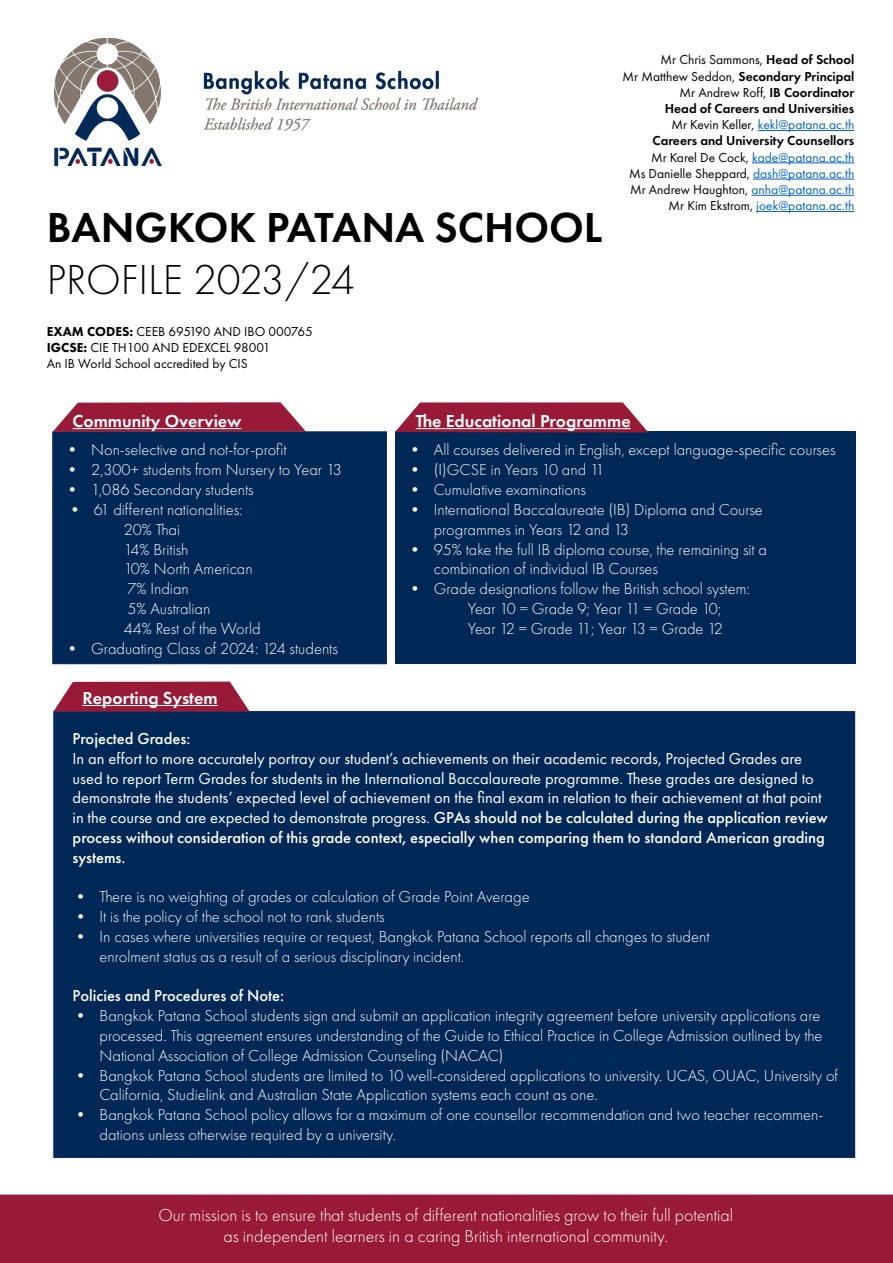
<style>
.page{position:relative;width:893px;height:1263px;background:#fff}
.page>*{position:absolute;margin:0;border:0;box-sizing:border-box;transform-origin:0 0}
.t1{font:600 43.5px "Futura PT";color:#000}
.t2{font:300 43.5px "Futura PT";color:#000}
.t3{font:300 18px/21.6px "Futura PT";color:#fff;text-align:center}
.t4{font:600 18px "Futura PT";color:#fff}
.t5{font:300 16.5px/19.8px "Futura PT";color:#fff}
.t6{font:16.5px/19.8px "Futura PT";color:#fff}
.t7{font:500 16.5px "Futura PT";color:#fff}
.t8{font:13.5px/16.2px "Futura PT";color:#000;text-align:right}
.s1{font-weight:800}
.s2{font-weight:600}
.s3{color:#0563c1}
.s4{font-weight:500}
</style>
<div class="page">
<img style="left:54px;top:38px;width:423px;height:128px">
<hr style="left:758px;top:130px;width:96px;height:1px;background:#0563c1">
<hr style="left:752px;top:163px;width:102px;height:1px;background:#0563c1">
<hr style="left:753px;top:179px;width:101px;height:1px;background:#0563c1">
<hr style="left:751px;top:195px;width:103px;height:1px;background:#0563c1">
<hr style="left:756px;top:211px;width:98px;height:1px;background:#0563c1">
<div style="left:0;top:1194px;width:893px;height:69px;background:#991a36"></div>
<div style="left:395px;top:432px;width:461px;height:232px;background:#002856"></div>
<div style="left:52px;top:431px;width:335px;height:233px;background:#002856;border:1px solid #002856"></div>
<div style="left:52px;top:710px;width:804px;height:449px;background:#002856;border:1px solid #fff"></div>
<svg style="left:395px;top:402px;width:253px;height:30px;background:#a5354f"></svg>
<svg style="left:53px;top:402px;width:253px;height:30px;background:#a4354f"></svg>
<svg style="left:53px;top:682px;width:197px;height:29px;background:#a3324c"></svg>
<hr style="left:416px;top:428px;width:215px;height:1px;background:#fff">
<hr style="left:73px;top:428px;width:168px;height:1px;background:#fff">
<hr style="left:82px;top:705px;width:136px;height:1px;background:#fff">
<h1 class="t1" style="left:47px;top:200px;width:557px">BANGKOK PATANA SCHOOL</h1>
<h1 class="t2" style="left:47px;top:255px;width:310px">PROFILE 2023/24</h1>
<p class="t8" style="left:47px;top:323px;width:268px;text-align:left"><span class="s1">EXAM CODES:</span> CEEB 695190 AND IBO 000765<br><span class="s1">IGCSE:</span> CIE TH100 AND EDEXCEL 98001<br>An IB World School accredited by CIS</p>
<p class="t8" style="left:623px;top:52px;width:233px">Mr Chris Sammons, <span class="s2">Head of School<br></span>Mr Matthew Seddon, <span class="s2">Secondary Principal </span>Mr Andrew Roff, <span class="s2">IB Coordinator<br>Head of Careers and Universities<br></span>Mr Kevin Keller, <span class="s3">kekl@patana.ac.th<br></span><span class="s2">Careers and University Counsellors<br></span>Mr Karel De Cock, <span class="s3">kade@patana.ac.th<br></span>Ms Danielle Sheppard, <span class="s3">dash@patana.ac.th </span>Mr Andrew Haughton, <span class="s3">anha@patana.ac.th </span>Mr Kim Ekstrom, <span class="s3">joek@patana.ac.th</span></p>
<p class="t4" style="left:73px;top:410px;width:170px">Community Overview</p>
<p class="t4" style="left:416px;top:410px;width:217px">The Educational Programme</p>
<p class="t5" style="left:64px;top:440px;width:224px">• Non-selective and not-for-profit</p>
<p class="t5" style="left:64px;top:460px;width:279px">• 2,300+ students from Nursery to Year 13</p>
<p class="t5" style="left:64px;top:480px;width:191px">• 1,086 Secondary students</p>
<p class="t5" style="left:124px;top:500px;width:138px;text-indent:-57px">• 61 different nationalities:<br>20% Thai<br>14% British<br>10% North American<br>7% Indian<br>5% Australian<br>44% Rest of the World</p>
<p class="t5" style="left:64px;top:638px;width:275px">• Graduating Class of 2024: 124 students</p>
<p class="t4" style="left:82px;top:686px;width:137px">Reporting System</p>
<p class="t5" style="left:407px;top:440px;width:430px">• All courses delivered in English, except language-specific courses</p>
<p class="t5" style="left:407px;top:460px;width:199px">• (I)GCSE in Years 10 and 11</p>
<p class="t5" style="left:407px;top:480px;width:181px">• Cumulative examinations</p>
<p class="t5" style="left:434px;top:500px;width:331px;text-indent:-27px">• International Baccalaureate (IB) Diploma and Course programmes in Years 12 and 13</p>
<p class="t5" style="left:434px;top:539px;width:335px;text-indent:-27px">• 95% take the full IB diploma course, the remaining sit a combination of individual IB Courses</p>
<p class="t5" style="left:468px;top:579px;width:284px;text-indent:-61px">• Grade designations follow the British school system:<br>Year 10 = Grade 9; Year 11 = Grade 10;<br>Year 12 = Grade 11; Year 13 = Grade 12</p>
<p class="t7" style="left:73px;top:729px;width:119px">Projected Grades:</p>
<p class="t6" style="left:73px;top:748px;width:757px">In an effort to more accurately portray our student’s achievements on their academic records, Projected Grades are used to report Term Grades for students in the International Baccalaureate programme. These grades are designed to demonstrate the students’ expected level of achievement on the final exam in relation to their achievement at that point in the course and are expected to demonstrate progress. <span class="s4">GPAs should not be calculated during the application review process without consideration of this grade context, especially when comparing them to standard American grading systems.</span></p>
<p class="t5" style="left:73px;top:887px;width:459px">• There is no weighting of grades or calculation of Grade Point Average</p>
<p class="t5" style="left:73px;top:907px;width:314px">• It is the policy of the school not to rank students</p>
<p class="t5" style="left:100px;top:927px;width:611px;text-indent:-27px">• In cases where universities require or request, Bangkok Patana School reports all changes to student enrolment status as a result of a serious disciplinary incident.</p>
<p class="t7" style="left:73px;top:986px;width:213px">Policies and Procedures of Note:</p>
<p class="t5" style="left:100px;top:1006px;width:724px;text-align:justify;text-indent:-27px">• Bangkok Patana School students sign and submit an application integrity agreement before university applications are processed. This agreement ensures understanding of the Guide to Ethical Practice in College Admission outlined by the National Association of College Admission Counseling (NACAC)</p>
<p class="t5" style="left:100px;top:1065px;width:740px;text-indent:-27px">• Bangkok Patana School students are limited to 10 well-considered applications to university. UCAS, OUAC, University of<br>California, Studielink and Australian State Application systems each count as one.</p>
<p class="t5" style="left:100px;top:1105px;width:725px;text-indent:-27px">• Bangkok Patana School policy allows for a maximum of one counsellor recommendation and two teacher recommen&shy;dations unless otherwise required by a university.</p>
<p class="t3" style="left:158px;top:1204px;width:576px">Our mission is to ensure that students of different nationalities grow to their full potential as independent learners in a caring British international community.</p>
</div>
